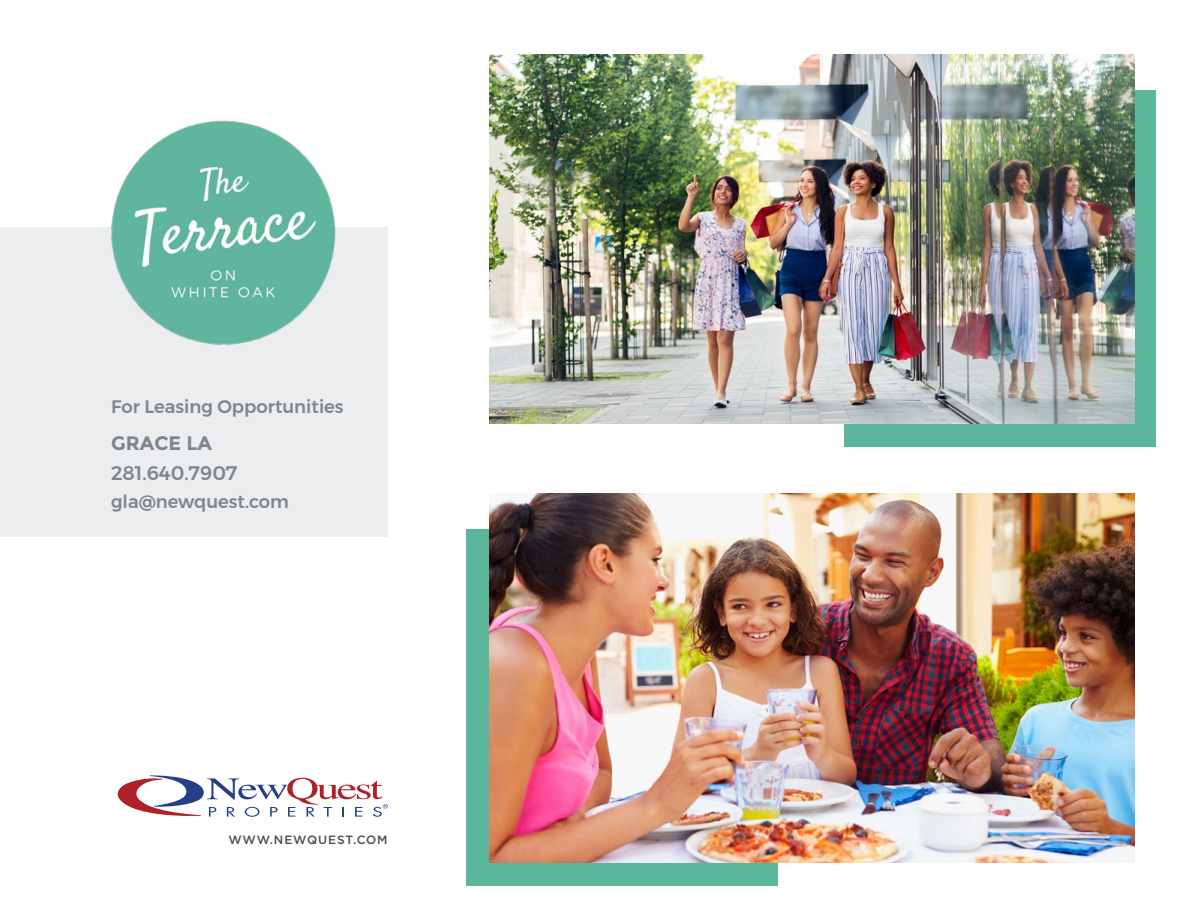
<style>
.page{position:relative;width:1188px;height:918px;background:#fff}
.page>*{position:absolute;margin:0;border:0;box-sizing:border-box;transform-origin:0 0}
.t1{font:500 19.5px "Montserrat";color:#7e858f}
.t2{font:700 19.5px "Montserrat";color:#7e858f}
.t3{font:500 18px "Montserrat";color:#7e858f}
.t4{font:500 12px "Gotham";letter-spacing:.075em;color:#4d4d4f}
</style>
<div class="page">
<div style="left:0;top:227px;width:388px;height:309px;background:#ebedef"></div>
<img style="left:111px;top:120px;width:225px;height:225px">
<svg style="left:118px;top:775px;width:270px;height:42px"></svg>
<div style="left:844px;top:90px;width:312px;height:357px;background:#5bb69c"></div>
<img style="left:489px;top:54px;width:646px;height:369px">
<div style="left:466px;top:529px;width:312px;height:357px;background:#5bb69c"></div>
<img style="left:489px;top:494px;width:646px;height:369px">
<p class="t3" style="left:111px;top:392px;width:234px">For Leasing Opportunities</p>
<p class="t2" style="left:111px;top:431px;width:103px">GRACE LA</p>
<p class="t1" style="left:111px;top:458px;width:128px">281.640.7907</p>
<p class="t3" style="left:111px;top:488px;width:179px">gla@newquest.com</p>
<p class="t4" style="left:228px;top:832px;width:161px">WWW.NEWQUEST.COM</p>
</div>
